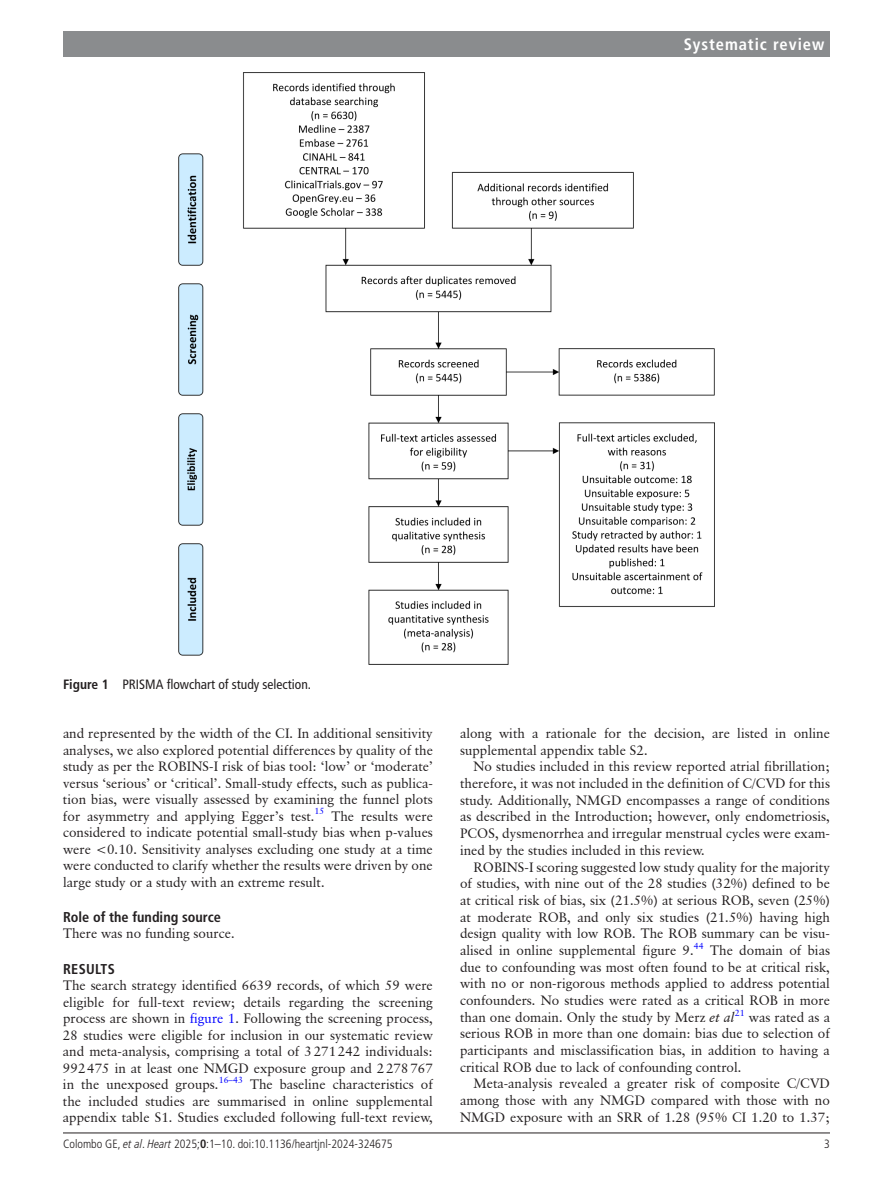
<style>
.page{position:relative;width:893px;height:1191px;background:#fff}
.page>*{position:absolute;margin:0;border:0;box-sizing:border-box;transform-origin:0 0}
.t1{font:700 condensed 16.5px "Frutiger LT Pro";letter-spacing:.055em;color:#fff}
.t2{font:700 condensed 14.25px "Frutiger LT Pro";color:#231f20}
.t3{font:700 condensed 14.25px "Frutiger LT Pro";letter-spacing:.025em;color:#231f20}
.t4{font:13.5px/16.6px "Classical Garamond BT";color:#231f20;text-align:justify}
.t5{font:condensed 13.5px "Frutiger LT Pro";color:#231f20}
.t6{font:300 condensed 12px "Frutiger LT Pro";color:#231f20}
.t7{font:9px "Classical Garamond BT";color:#00f}
.s1{font-weight:700}
.s2{color:#00f}
.s3{font-style:italic}
</style>
<div class="page">
<hr style="left:63px;top:1132px;width:767px;height:1px;background:#231f20">
<div style="left:63px;top:31px;width:767px;height:25px;background:#8a8c8e"></div>
<img style="left:178px;top:72px;width:537px;height:592px">
<p class="t1" style="left:684px;top:34px;width:142px">Systematic review</p>
<p class="t5" style="left:63px;top:676px;width:250px"><span class="s1">Figure 1</span> PRISMA flowchart of study selection.</p>
<p class="t4" style="left:63px;top:725px;width:371px">and represented by the width of the CI. In additional sensitivity analyses, we also explored potential differences by quality of the study as per the ROBINS-I risk of bias tool: ‘low’ or ‘moderate’ versus ‘serious’ or ‘critical’. Small-study effects, such as publica&shy;tion bias, were visually assessed by examining the funnel plots for asymmetry and applying Egger’s test.<sup>15</sup></p>
<p class="t4" style="left:63px;top:807px;width:371px;text-indent:268px">The results were considered to indicate potential small-study bias when p-values were &lt;0.10. Sensitivity analyses excluding one study at a time were conducted to clarify whether the results were driven by one large study or a study with an extreme result.</p>
<p class="t2" style="left:63px;top:908px;width:160px">Role of the funding source</p>
<p class="t4" style="left:63px;top:925px;width:173px">There was no funding source.</p>
<p class="t3" style="left:63px;top:960px;width:53px">RESULTS</p>
<p class="t4" style="left:63px;top:977px;width:371px">The search strategy identified 6639 records, of which 59 were eligible for full-text review; details regarding the screening process are shown in <span class="s2">figure 1</span>. Following the screening process, 28 studies were eligible for inclusion in our systematic review and meta-analysis, comprising a total of 3271242 individuals:<br>992475 in at least one NMGD exposure group and 2278767 in the unexposed groups.<sup>16–43</sup> The baseline characteristics of the included studies are summarised in online supplemental appendix table S1. Studies excluded following full-text review,</p>
<p class="t4" style="left:460px;top:725px;width:371px">along with a rationale for the decision, are listed in online supplemental appendix table S2.</p>
<p class="t4" style="left:460px;top:758px;width:371px;text-indent:14px">No studies included in this review reported atrial fibrillation; therefore, it was not included in the definition of C/CVD for this study. Additionally, NMGD encompasses a range of conditions as described in the Introduction; however, only endometriosis, PCOS, dysmenorrhea and irregular menstrual cycles were exam&shy;ined by the studies included in this review.</p>
<p class="t4" style="left:460px;top:858px;width:371px;text-indent:14px">ROBINS-I scoring suggested low study quality for the majority of studies, with nine out of the 28 studies (32%) defined to be at critical risk of bias, six (21.5%) at serious ROB, seven (25%) at moderate ROB, and only six studies (21.5%) having high design quality with low ROB. The ROB summary can be visu&shy;alised in online supplemental figure 9.</p>
<p class="t7" style="left:694px;top:940px;width:11px">44</p>
<p class="t4" style="left:460px;top:941px;width:371px;text-indent:250px">The domain of bias due to confounding was most often found to be at critical risk, with no or non-rigorous methods applied to address potential confounders. No studies were rated as a critical ROB in more than one domain. Only the study by Merz <span class="s3">et al</span><sup>21</sup> was rated as a serious ROB in more than one domain: bias due to selection of participants and misclassification bias, in addition to having a critical ROB due to lack of confounding control.</p>
<p class="t4" style="left:460px;top:1075px;width:371px;text-indent:14px">Meta-analysis revealed a greater risk of composite C/CVD among those with any NMGD compared with those with no NMGD exposure with an SRR of 1.28 (95% CI 1.20 to 1.37;</p>
<p class="t6" style="left:63px;top:1136px;width:331px">Colombo GE, <span class="s3">et al</span>. <span class="s3">Heart</span> 2025;<span class="s1">0</span>:1–10. doi:10.1136/heartjnl-2024-324675</p>
<p class="t6" style="left:824px;top:1136px;width:7px">3</p>
</div>
